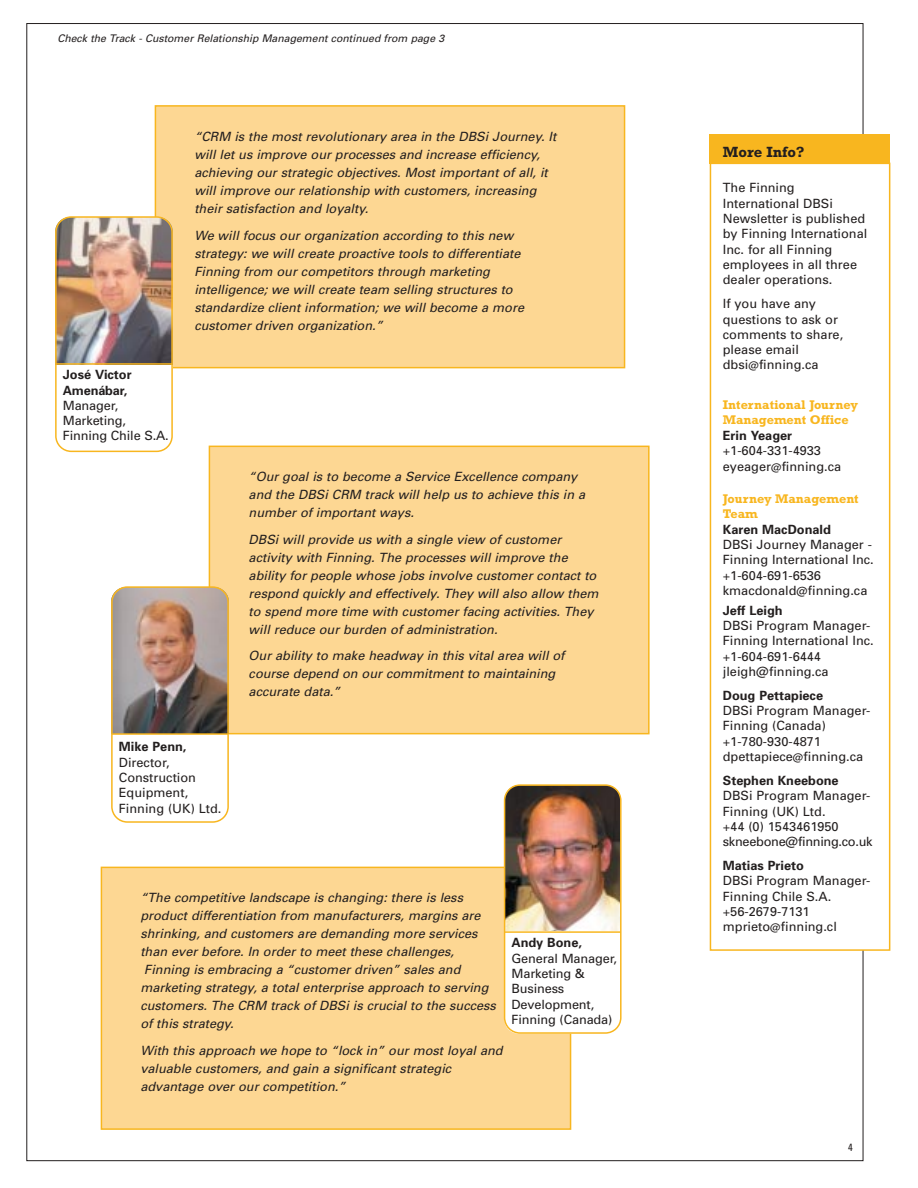
<style>
.page{position:relative;width:918px;height:1188px;background:#fff}
.page>*{position:absolute;margin:0;border:0;box-sizing:border-box;transform-origin:0 0}
.t1{font:700 15px "Rockwell";color:#231f1f}
.t2{font:italic 12.75px/18px "Univers";color:#231f1f}
.t3{font:12.75px/15.3px "Univers";color:#231f1f}
.t4{font:700 12.75px/15.3px "Univers";color:#231f1f}
.t5{font:700 12.75px/15.9px "Rockwell";color:#f8b61f}
.t6{font:italic 10.5px "Univers";color:#231f1f}
.t7{font:condensed 10.5px "Univers";color:#231f1f}
.s1{font-size:10.5px}
.s2{font-size:11.25px}
</style>
<div class="page">
<div style="left:101px;top:867px;width:470px;height:262px;background:#fdd793"></div>
<div style="left:101px;top:867px;width:470px;height:263px;border:2px solid #f8b61f"></div>
<div style="left:155px;top:106px;width:470px;height:262px;background:#fdd793"></div>
<div style="left:155px;top:105px;width:470px;height:263px;border:2px solid #f8b61f"></div>
<div style="left:209px;top:446px;width:440px;height:288px;background:#fdd793"></div>
<div style="left:209px;top:446px;width:441px;height:288px;border:2px solid #f8b61f"></div>
<img style="left:111px;top:586px;width:118px;height:237px">
<img style="left:55px;top:216px;width:118px;height:236px">
<div style="left:710px;top:134px;width:180px;height:29px;background:#f8b61f"></div>
<div style="left:710px;top:163px;width:180px;height:788px;border:2px solid #f8b61f"></div>
<img style="left:504px;top:784px;width:118px;height:250px">
<p class="t6" style="left:57px;top:35px;width:388px">Check the Track - Customer Relationship Management continued from page 3</p>
<p class="t4" style="left:63px;top:368px;width:70px">José Victor<br>Amenábar,</p>
<p class="t3" style="left:63px;top:399px;width:107px">Manager,<br>Marketing,<br>Finning Chile S.A.</p>
<p class="t2" style="left:194px;top:129px;width:363px">“CRM is the most revolutionary area in the DBSi Journey. It will let us improve our processes and increase efficiency, achieving our strategic objectives. Most important of all, it will improve our relationship with customers, increasing their satisfaction and loyalty.</p>
<p class="t2" style="left:194px;top:227px;width:331px">We will focus our organization according to this new strategy: we will create proactive tools to differentiate Finning from our competitors through marketing intelligence; we will create team selling structures to standardize client information; we will become a more customer driven organization.”</p>
<p class="t2" style="left:249px;top:469px;width:338px">“Our goal is to become a Service Excellence company and the DBSi CRM track will help us to achieve this in a number of important ways.</p>
<p class="t2" style="left:249px;top:531px;width:351px">DBSi will provide us with a single view of customer activity with Finning. The processes will improve the ability for people whose jobs involve customer contact to respond quickly and effectively. They will also allow them to spend more time with customer facing activities. They will reduce our burden of administration.</p>
<p class="t2" style="left:249px;top:648px;width:317px">Our ability to make headway in this vital area will of course depend on our commitment to maintaining accurate data.”</p>
<p class="t4" style="left:119px;top:740px;width:69px">Mike Penn,</p>
<p class="t3" style="left:119px;top:756px;width:104px">Director,<br>Construction<br>Equipment,<br>Finning (UK) Ltd.</p>
<p class="t2" style="left:140px;top:890px;width:324px">“The competitive landscape is changing: there is less</p>
<p class="t2" style="left:140px;top:908px;width:342px">product differentiation from manufacturers, margins are</p>
<p class="t2" style="left:140px;top:926px;width:339px">shrinking, and customers are demanding more services</p>
<p class="t2" style="left:140px;top:944px;width:315px">than ever before. In order to meet these challenges,</p>
<p class="t2" style="left:144px;top:962px;width:318px">Finning is embracing a “customer driven” sales and</p>
<p class="t2" style="left:140px;top:980px;width:350px">marketing strategy, a total enterprise approach to serving</p>
<p class="t2" style="left:140px;top:998px;width:357px">customers. The CRM track of DBSi is crucial to the success</p>
<p class="t2" style="left:140px;top:1016px;width:95px">of this strategy.</p>
<p class="t2" style="left:140px;top:1043px;width:364px">With this approach we hope to “lock in” our most loyal and valuable customers, and gain a significant strategic advantage over our competition.”</p>
<p class="t4" style="left:512px;top:936px;width:72px">Andy Bone,</p>
<p class="t3" style="left:512px;top:952px;width:107px">General Manager,<br>Marketing &amp;<br>Business<br>Development,<br>Finning (Canada)</p>
<p class="t1" style="left:723px;top:147px;width:83px">More Info?</p>
<p class="t3" style="left:723px;top:181px;width:146px">The Finning<br>International DBSi<br>Newsletter is published by Finning International<br>Inc. for all Finning employees in all three dealer operations.</p>
<p class="t3" style="left:723px;top:297px;width:122px">If you have any questions to ask or comments to share, please email dbsi<span class="s1">@</span>finning.ca</p>
<p class="t5" style="left:723px;top:398px;width:137px">International Journey<br>Management Office</p>
<p class="t4" style="left:723px;top:429px;width:71px">Erin Yeager</p>
<p class="t3" style="left:723px;top:444px;width:120px">+1-604-331-4933 eyeager<span class="s1">@</span>finning.ca</p>
<p class="t5" style="left:723px;top:492px;width:137px;line-height:15.3px">Journey Management<br>Team</p>
<p class="t4" style="left:723px;top:523px;width:110px">Karen MacDonald</p>
<p class="t3" style="left:723px;top:538px;width:152px">DBSi Journey Manager -<br>Finning International Inc. +1-604-691-6536 kmacdonald<span class="s2">@</span>finning.ca</p>
<p class="t4" style="left:723px;top:604px;width:61px">Jeff Leigh</p>
<p class="t3" style="left:723px;top:619px;width:152px">DBSi Program Manager-<br>Finning International Inc. +1-604-691-6444 jleigh@finning.ca</p>
<p class="t4" style="left:723px;top:689px;width:102px">Doug Pettapiece</p>
<p class="t3" style="left:723px;top:704px;width:149px">DBSi Program Manager-<br>Finning (Canada) +1-780-930-4871 dpettapiece<span class="s1">@</span>finning.ca</p>
<p class="t4" style="left:723px;top:774px;width:117px">Stephen Kneebone</p>
<p class="t3" style="left:723px;top:789px;width:151px">DBSi Program Manager-<br>Finning (UK) Ltd.<br>+44 (0) 1543461950 skneebone@finning.co.uk</p>
<p class="t4" style="left:723px;top:859px;width:83px">Matias Prieto</p>
<p class="t3" style="left:723px;top:874px;width:149px">DBSi Program Manager-<br>Finning Chile S.A. +56-2679-7131 mprieto<span class="s1">@</span>finning.cl</p>
<p class="t7" style="left:848px;top:1144px;width:6px">4</p>
</div>
